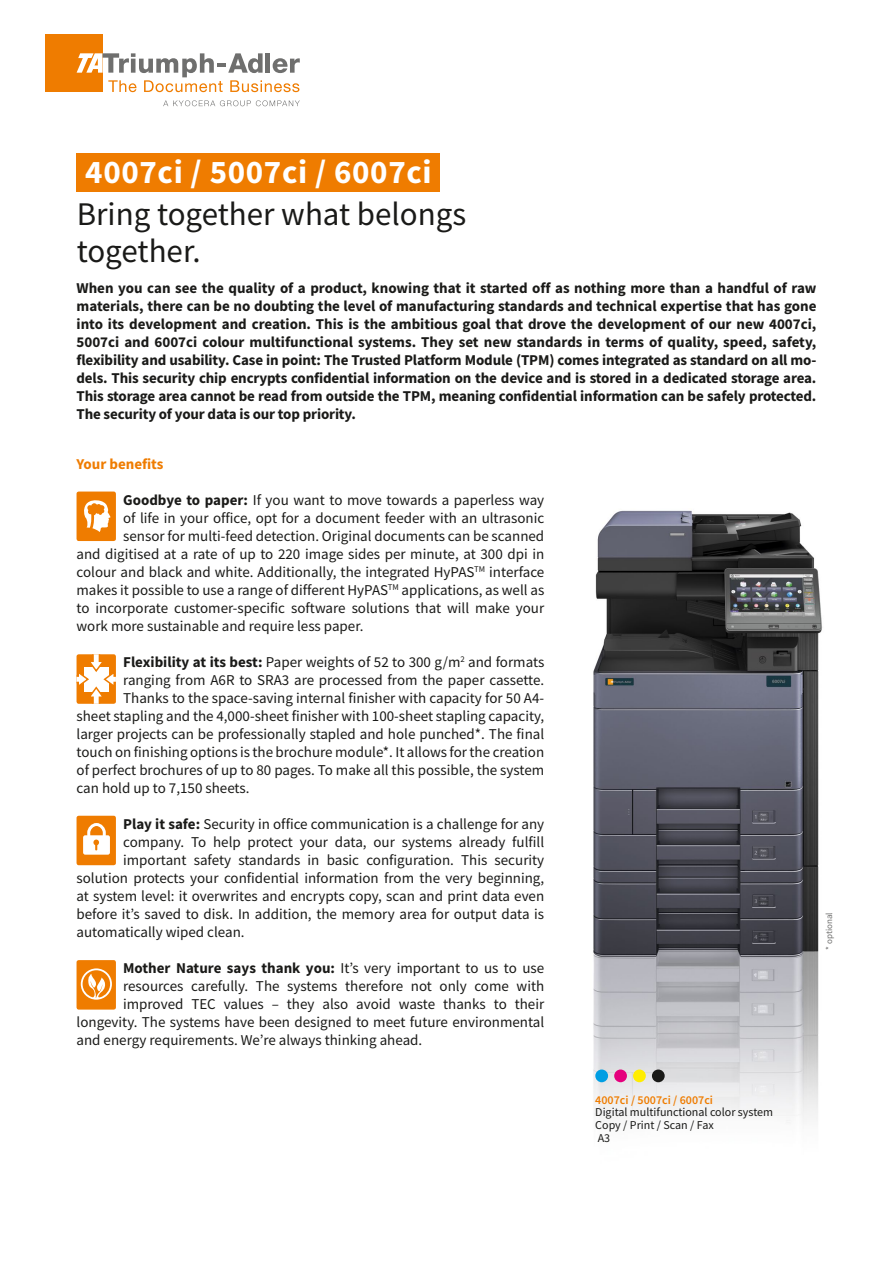
<style>
.page{position:relative;width:893px;height:1263px;background:#fff}
.page>*{position:absolute;margin:0;border:0;box-sizing:border-box;transform-origin:0 0}
.t1{font:33px/37.5px "Source Sans Pro";color:#1a1a18}
.t2{font:700 33px "Source Sans Pro";letter-spacing:.02em;color:#fff}
.t3{font:15px "Source Sans Pro";color:#1a1a18}
.t4{font:700 15px/18px "Source Sans Pro";letter-spacing:-.01em;color:#1a1a18;text-align:justify}
.t5{font:700 15px "Source Sans Pro";color:#ef7c00}
.t6{font:12px/12.8px "Source Sans Pro";color:#1a1a18}
.t7{font:600 12px "Source Sans Pro";color:#ef7c00}
.t8{font:9px "Source Sans Pro";color:#6f6f6e}
.s1{font-weight:700}
</style>
<div class="page">
<img style="left:593px;top:510px;width:230px;height:613px">
<div style="left:45px;top:34px;width:58px;height:58px;background:#ef7c00"></div>
<svg style="left:77px;top:53px;width:223px;height:39px"></svg>
<svg style="left:163px;top:100px;width:137px;height:6px"></svg>
<div style="left:77px;top:153px;width:363px;height:39px;background:#ef7c00"></div>
<div style="left:77px;top:491px;width:39px;height:50px;background:#ef7c00;border-radius:2px"></div>
<svg style="left:84px;top:500px;width:26px;height:32px"></svg>
<svg style="left:77px;top:654px;width:39px;height:50px"></svg>
<div style="left:77px;top:816px;width:39px;height:49px;background:#ef7c00;border-radius:2px"></div>
<div style="left:83px;top:835px;width:27px;height:20px;background:#fff;border-radius:2px"></div>
<svg style="left:86px;top:823px;width:21px;height:27px"></svg>
<div style="left:77px;top:960px;width:39px;height:49px;background:#ef7c00;border-radius:2px"></div>
<svg style="left:81px;top:968px;width:31px;height:32px"></svg>
<div style="left:652px;top:1069px;width:13px;height:13px;background:#1a1a18;border-radius:50%"></div>
<div style="left:633px;top:1069px;width:13px;height:13px;background:#ffed00;border-radius:50%"></div>
<div style="left:595px;top:1069px;width:13px;height:13px;background:#009ee3;border-radius:50%"></div>
<div style="left:614px;top:1069px;width:13px;height:13px;background:#e5007d;border-radius:50%"></div>
<h1 class="t2" style="left:85px;top:149px;width:348px">4007ci / 5007ci / 6007ci</h1>
<h1 class="t1" style="left:77px;top:195px;width:391px">Bring together what belongs together.</h1>
<p class="t4" style="left:77px;top:279px;width:741px">When you can see the quality of a product, knowing that it started off as nothing more than a handful of raw materials, there can be no doubting the level of manufacturing standards and technical expertise that has gone into its development and creation. This is the ambitious goal that drove the development of our new 4007ci, 5007ci and 6007ci colour multifunctional systems. They set new standards in terms of quality, speed, safety, flexibility and usability. Case in point: The Trusted Platform Module (TPM) comes integrated as standard on all mo&shy;dels. This security chip encrypts confidential information on the device and is stored in a dedicated storage area.<br>This storage area cannot be read from outside the TPM, meaning confidential information can be safely protected.<br>The security of your data is our top priority.</p>
<p class="t5" style="left:77px;top:454px;width:88px">Your benefits</p>
<p class="t3" style="left:123px;top:491px;width:423px"><span class="s1">Goodbye to paper:</span> If you want to move towards a paperless way</p>
<p class="t3" style="left:123px;top:509px;width:423px">of life in your office, opt for a document feeder with an ultrasonic</p>
<p class="t3" style="left:123px;top:527px;width:423px">sensor for multi-feed detection. Original documents can be scanned</p>
<p class="t3" style="left:77px;top:545px;width:469px">and digitised at a rate of up to 220 image sides per minute, at 300 dpi in</p>
<p class="t3" style="left:77px;top:563px;width:469px">colour and black and white. Additionally, the integrated HyPAS<sup>TM</sup> interface</p>
<p class="t3" style="left:77px;top:581px;width:469px">makes it possible to use a range of different HyPAS<sup>TM</sup> applications, as well as</p>
<p class="t3" style="left:77px;top:599px;width:469px">to incorporate customer-specific software solutions that will make your</p>
<p class="t3" style="left:77px;top:617px;width:288px">work more sustainable and require less paper.</p>
<p class="t3" style="left:123px;top:653px;width:423px"><span class="s1">Flexibility at its best:</span> Paper weights of 52 to 300 g/m<sup>2</sup> and formats</p>
<p class="t3" style="left:123px;top:671px;width:423px">ranging from A6R to SRA3 are processed from the paper cassette.</p>
<p class="t3" style="left:123px;top:689px;width:423px">Thanks to the space-saving internal finisher with capacity for 50 A4-</p>
<p class="t3" style="left:77px;top:707px;width:469px">sheet stapling and the 4,000-sheet finisher with 100-sheet stapling capacity,</p>
<p class="t3" style="left:77px;top:725px;width:469px">larger projects can be professionally stapled and hole punched*. The final</p>
<p class="t3" style="left:77px;top:743px;width:469px">touch on finishing options is the brochure module*. It allows for the creation</p>
<p class="t3" style="left:77px;top:761px;width:469px">of perfect brochures of up to 80 pages. To make all this possible, the system</p>
<p class="t3" style="left:77px;top:779px;width:175px">can hold up to 7,150 sheets.</p>
<p class="t3" style="left:123px;top:815px;width:423px"><span class="s1">Play it safe:</span> Security in office communication is a challenge for any</p>
<p class="t3" style="left:123px;top:833px;width:423px">company. To help protect your data, our systems already fulfill</p>
<p class="t3" style="left:123px;top:851px;width:423px">important safety standards in basic configuration. This security</p>
<p class="t3" style="left:77px;top:869px;width:469px">solution protects your confidential information from the very beginning,</p>
<p class="t3" style="left:77px;top:887px;width:469px">at system level: it overwrites and encrypts copy, scan and print data even</p>
<p class="t3" style="left:77px;top:905px;width:469px">before it’s saved to disk. In addition, the memory area for output data is</p>
<p class="t3" style="left:77px;top:923px;width:170px">automatically wiped clean.</p>
<p class="t3" style="left:123px;top:959px;width:423px"><span class="s1">Mother Nature says thank you:</span> It’s very important to us to use</p>
<p class="t3" style="left:123px;top:977px;width:423px">resources carefully. The systems therefore not only come with</p>
<p class="t3" style="left:123px;top:995px;width:423px">improved TEC values – they also avoid waste thanks to their</p>
<p class="t3" style="left:77px;top:1013px;width:469px">longevity. The systems have been designed to meet future environmental</p>
<p class="t3" style="left:77px;top:1031px;width:347px">and energy requirements. We’re always thinking ahead.</p>
<p class="t8" style="left:823px;top:949px;width:39px;rotate:-90deg">* optional</p>
<p class="t7" style="left:595px;top:1092px;width:119px">4007ci / 5007ci / 6007ci</p>
<p class="t6" style="left:595px;top:1106px;width:179px">Digital multifunctional color system<br>Copy / Print / Scan / Fax<br>A3</p>
</div>
